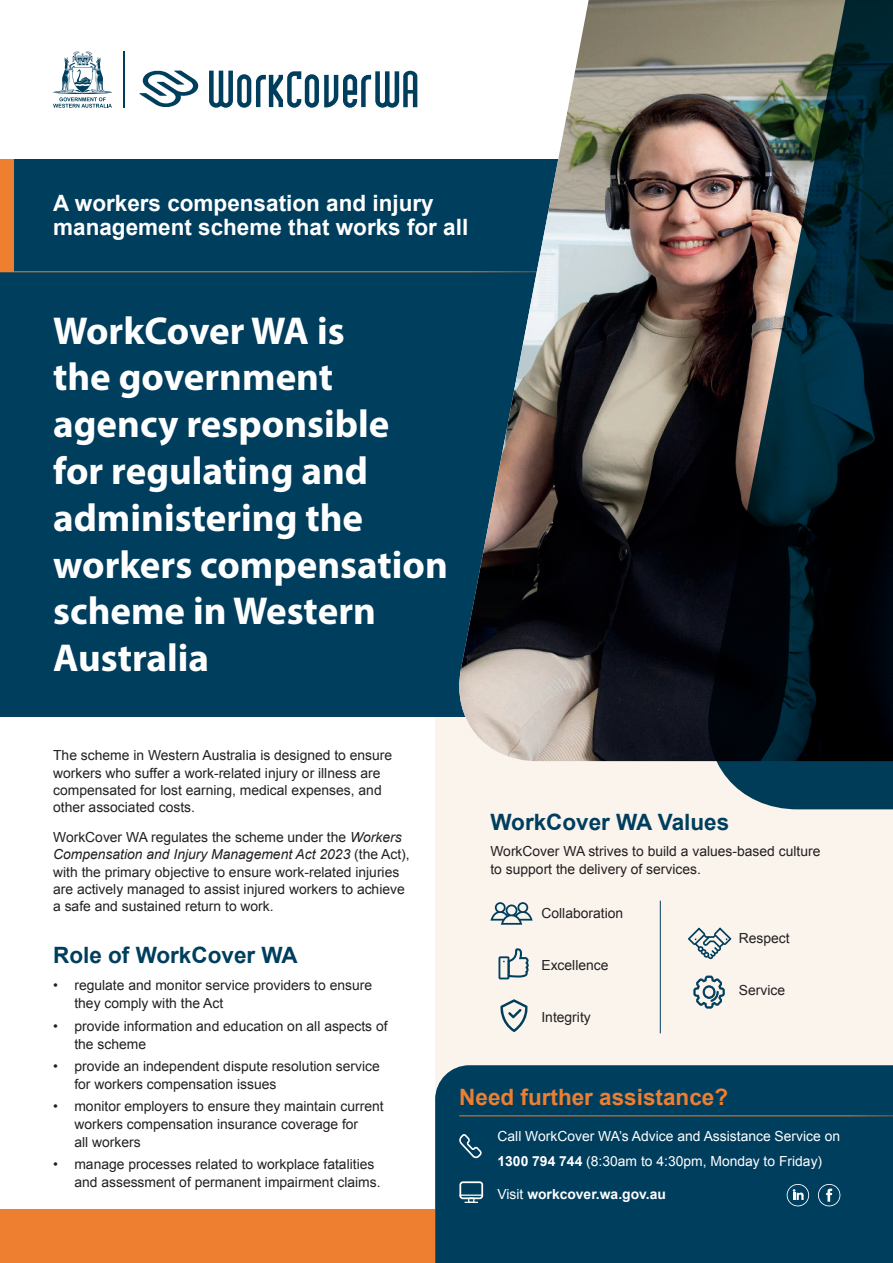
<style>
.page{position:relative;width:893px;height:1263px;background:#fff}
.page>*{position:absolute;margin:0;border:0;box-sizing:border-box;transform-origin:0 0}
.t1{font:700 39px/46.8px "Myriad Pro";color:#fff}
.t2{font:700 22.5px/24px "Arial";color:#fff}
.t3{font:700 22.5px "Arial";color:#003e5e}
.t4{font:700 22.5px "Arial";color:#ee7e30}
.t5{font:13.8px/17.2px "Arial";color:#231f20}
.t6{font:13.8px/25.5px "Arial";color:#fff}
.t7{font:700 13.8px "Arial";color:#fff}
.s1{font-style:italic}
.s2{font-weight:700}
.s3{font-weight:400}
</style>
<div class="page">
<div style="left:0;top:1209px;width:893px;height:54px;background:#ee7e30"></div>
<div style="left:435px;top:678px;width:458px;height:585px;background:#faf4ed"></div>
<div style="left:0;top:159px;width:893px;height:557px;background:#003e5e"></div>
<svg style="left:139px;top:70px;width:59px;height:37px"></svg>
<svg style="left:209px;top:71px;width:208px;height:37px"></svg>
<hr style="left:123px;top:51px;width:2px;height:57px;background:#003e5e">
<svg style="left:53px;top:51px;width:59px;height:57px"></svg>
<div style="left:0;top:159px;width:14px;height:113px;background:#ee7e30"></div>
<svg style="left:688px;top:928px;width:43px;height:31px"></svg>
<svg style="left:693px;top:976px;width:32px;height:32px"></svg>
<svg style="left:490px;top:902px;width:43px;height:23px"></svg>
<svg style="left:498px;top:948px;width:31px;height:31px"></svg>
<svg style="left:500px;top:999px;width:28px;height:33px"></svg>
<hr style="left:660px;top:901px;width:1px;height:132px;background:#003e5e">
<hr style="left:0;top:271px;width:538px;height:1px;background:#ee7e30">
<div style="left:435px;top:1065px;width:458px;height:198px;background:#003e5e"></div>
<hr style="left:459px;top:1115px;width:434px;height:1px;background:#ee7e30">
<svg style="left:459px;top:1134px;width:23px;height:24px"></svg>
<svg style="left:459px;top:1181px;width:24px;height:22px"></svg>
<hr style="left:460px;top:1194px;width:23px;height:2px;background:#fff">
<svg style="left:787px;top:1184px;width:22px;height:22px"></svg>
<svg style="left:818px;top:1184px;width:22px;height:22px"></svg>
<img style="left:451px;top:0;width:248px;height:761px">
<svg style="left:699px;top:0;width:194px;height:809px;background:#273336"></svg>
<h2 class="t2" style="left:53px;top:193px;width:417px">A workers compensation and injury management scheme that works for all</h2>
<h1 class="t1" style="left:53px;top:310px;width:396px">WorkCover WA is<br>the government agency responsible for regulating and administering the workers compensation scheme in Western<br>Australia</h1>
<p class="t5" style="left:53px;top:748px;width:341px">The scheme in Western Australia is designed to ensure workers who suffer a work-related injury or illness are compensated for lost earning, medical expenses, and other associated costs.</p>
<p class="t5" style="left:53px;top:830px;width:358px">WorkCover WA regulates the scheme under the <span class="s1">Workers Compensation and Injury Management Act 2023</span> (the Act), with the primary objective to ensure work-related injuries are actively managed to assist injured workers to achieve a safe and sustained return to work.</p>
<h2 class="t3" style="left:53px;top:946px;width:246px">Role of WorkCover WA</h2>
<p class="t5" style="left:74px;top:978px;width:299px;line-height:18px;text-indent:-21px">• regulate and monitor service providers to ensure they comply with the Act</p>
<p class="t5" style="left:74px;top:1018px;width:315px;line-height:18px;text-indent:-21px">• provide information and education on all aspects of the scheme</p>
<p class="t5" style="left:74px;top:1058px;width:307px;line-height:18px;text-indent:-21px">• provide an independent dispute resolution service for workers compensation issues</p>
<p class="t5" style="left:74px;top:1098px;width:311px;line-height:18px;text-indent:-21px">• monitor employers to ensure they maintain current workers compensation insurance coverage for<br>all workers</p>
<p class="t5" style="left:74px;top:1157px;width:308px;line-height:18px;text-indent:-21px">• manage processes related to workplace fatalities and assessment of permanent impairment claims.</p>
<h2 class="t3" style="left:490px;top:813px;width:240px">WorkCover WA Values</h2>
<p class="t5" style="left:490px;top:844px;width:332px">WorkCover WA strives to build a values-based culture to support the delivery of services.</p>
<p class="t5" style="left:541px;top:906px;width:83px">Collaboration</p>
<p class="t5" style="left:541px;top:957px;width:69px">Excellence</p>
<p class="t5" style="left:541px;top:1009px;width:51px">Integrity</p>
<p class="t5" style="left:739px;top:931px;width:52px">Respect</p>
<p class="t5" style="left:739px;top:983px;width:48px">Service</p>
<h2 class="t4" style="left:459px;top:1089px;width:270px">Need further assistance?</h2>
<p class="t6" style="left:497px;top:1124px;width:344px">Call WorkCover WA’s Advice and Assistance Service on<br><span class="s2">1300 794 744</span> (8:30am to 4:30pm, Monday to Friday)</p>
<p class="t7" style="left:497px;top:1189px;width:170px"><span class="s3">Visit</span> workcover.wa.gov.au</p>
</div>
